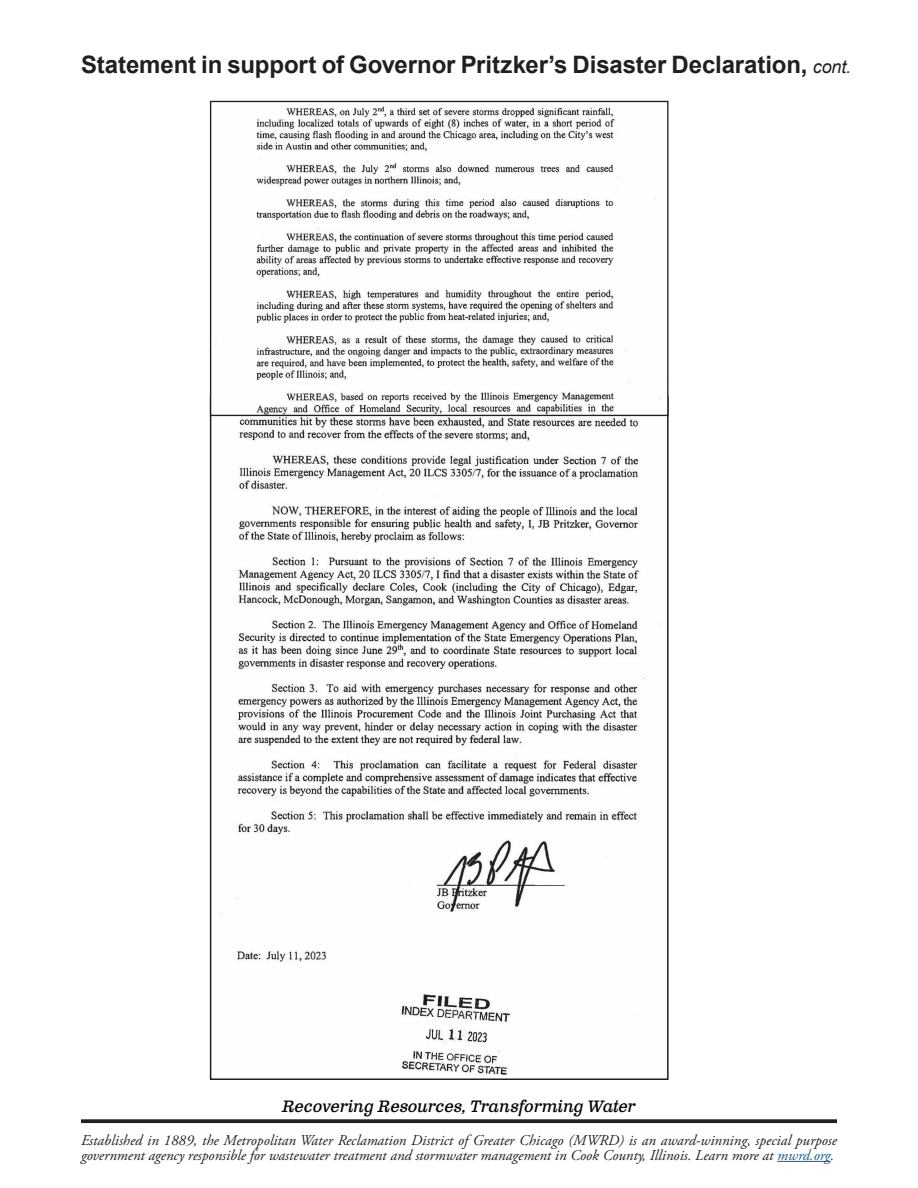
<style>
.page{position:relative;width:918px;height:1188px;background:#fff}
.page>*{position:absolute;margin:0;border:0;box-sizing:border-box;transform-origin:0 0}
.Head_3{font:700 24px "Arial";letter-spacing:-.005em;color:#231f20}
.Paragraph_Style_9{font:italic 16.5px "Clarendon Text Pro";letter-spacing:-.005em;color:#040503}
.t1{font:italic 15px/15px "Adobe Garamond Pro";color:#231f20}
.s1{font-weight:400;font-style:italic;font-size:18px}
.s2{color:#175d9e}
</style>
<div class="page">
<img style="left:213px;top:416px;width:453px;height:659px">
<hr style="left:777px;top:1161px;width:54px;height:1px;background:#175d9e">
<svg style="left:81px;top:1119px;width:756px;height:4px;background:#343031"></svg>
<img style="left:215px;top:106px;width:446px;height:308px">
<div style="left:210px;top:101px;width:459px;height:315px;border:1px solid #231f20"></div>
<p class="Head_3" style="left:81px;top:48px;width:772px">Statement in support of Governor Pritzker’s Disaster Declaration, <span class="s1">cont.</span></p>
<p class="Paragraph_Style_9" style="left:282px;top:1096px;width:355px">Recovering Resources, Transforming Water</p>
<p class="t1" style="left:81px;top:1133px;width:758px">Established in 1889, the Metropolitan Water Reclamation District of Greater Chicago (MWRD) is an award-winning, special purpose government agency responsible for wastewater treatment and stormwater management in Cook County, Illinois. Learn more at <span class="s2">mwrd.org</span>.</p>
</div>
